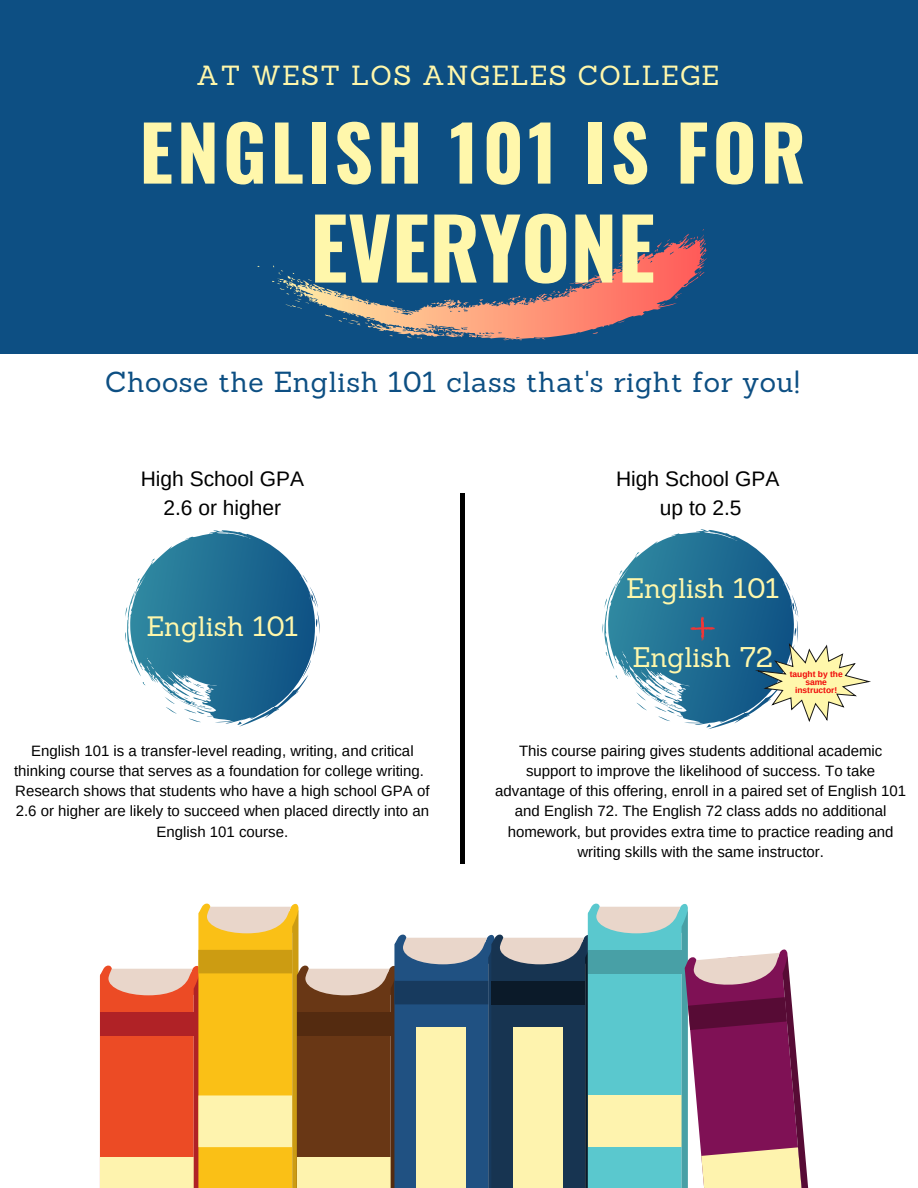
<style>
.page{position:relative;width:918px;height:1188px;background:#fff}
.page>*{position:absolute;margin:0;border:0;box-sizing:border-box;transform-origin:0 0}
.t1{font:700 84px "Oswald";color:#fff7ab}
.t2{font:700 75.45px "Oswald";letter-spacing:.05em;color:#fff7ab}
.t3{font:28.35px "Sanchez";letter-spacing:.02em;color:#0d4f83}
.t4{font:27.6px "Sanchez";color:#fff7ab}
.t5{font:27.3px "Sanchez";color:#fff7ab}
.t6{font:27px "Sanchez";letter-spacing:.05em;color:#fff7ab}
.t7{font:21px/29.2px "Arimo";color:#000;text-align:center}
.t8{font:15px/20.2px "Arimo";color:#000;text-align:center}
.t9{font:700 8.4px/7.9px "Arimo";color:#ef0707;text-align:center}
</style>
<div class="page">
<svg style="left:100px;top:903px;width:709px;height:285px"></svg>
<div style="left:0;top:0;width:918px;height:354px;background:#0d4f83"></div>
<svg style="left:257px;top:229px;width:450px;height:111px"></svg>
<svg style="left:125px;top:530px;width:195px;height:197px"></svg>
<svg style="left:602px;top:529px;width:197px;height:200px"></svg>
<svg style="left:690px;top:616px;width:25px;height:25px"></svg>
<div style="left:460px;top:493px;width:5px;height:371px;background:#000"></div>
<svg style="left:755px;top:643px;width:116px;height:79px"></svg>
<h3 class="t6" style="left:197px;top:58px;width:524px">AT WEST LOS ANGELES COLLEGE</h3>
<h2 class="t2" style="left:139px;top:94px;width:668px">ENGLISH 101 IS FOR</h2>
<h1 class="t1" style="left:310px;top:182px;width:346px">EVERYONE</h1>
<h3 class="t3" style="left:105px;top:364px;width:696px">Choose the English 101 class that's right for you!</h3>
<h3 class="t7" style="left:141px;top:464px;width:165px">High School GPA<br>2.6 or higher</h3>
<h3 class="t7" style="left:616px;top:464px;width:165px">High School GPA up to 2.5</h3>
<h3 class="t5" style="left:146px;top:608px;width:154px">English 101</h3>
<h3 class="t4" style="left:626px;top:570px;width:155px">English 101</h3>
<h3 class="t4" style="left:633px;top:639px;width:142px">English 72</h3>
<p class="t9" style="left:790px;top:670px;width:54px">taught by the same instructor!</p>
<p class="t8" style="left:14px;top:740px;width:417px">English 101 is a transfer-level reading, writing, and critical thinking course that serves as a foundation for college writing.<br>Research shows that students who have a high school GPA of 2.6 or higher are likely to succeed when placed directly into an English 101 course.</p>
<p class="t8" style="left:495px;top:740px;width:412px">This course pairing gives students additional academic support to improve the likelihood of success. To take advantage of this offering, enroll in a paired set of English 101 and English 72. The English 72 class adds no additional homework, but provides extra time to practice reading and writing skills with the same instructor.</p>
</div>
